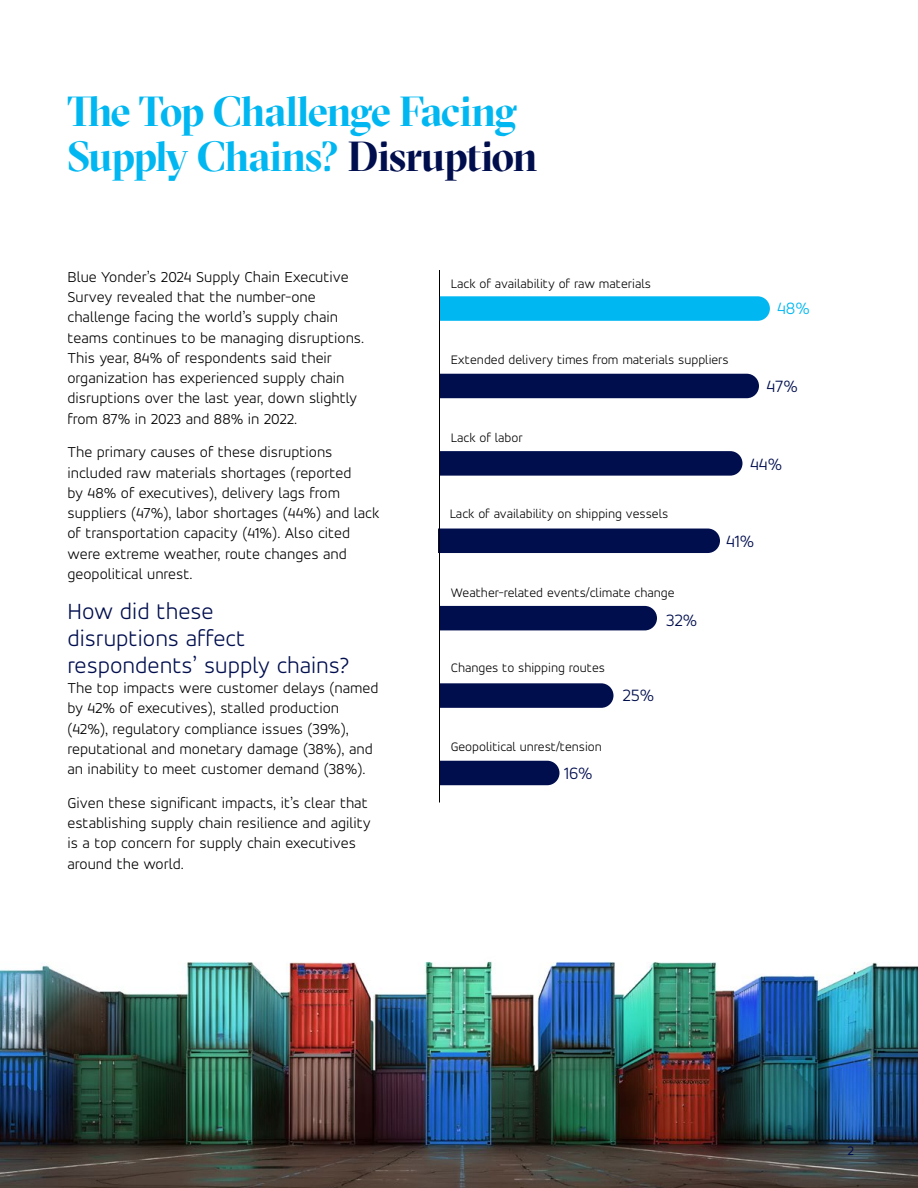
<style>
.page{position:relative;width:918px;height:1188px;background:#fff}
.page>*{position:absolute;margin:0;border:0;box-sizing:border-box;transform-origin:0 0}
.t1{font:700 42px/45px "GT Sectra Display";letter-spacing:-.03em;color:#00b7f1}
.t2{font:300 24.15px/26.8px "Accord Alternate";color:#000e4e}
.t3{font:300 18px "Accord Alternate";color:#000e4e}
.t4{font:300 18px "Accord Alternate";color:#00b7f1}
.t5{font:300 15.75px/20.2px "Accord Alternate";color:#000}
.t6{font:300 13.5px "Accord Alternate";color:#000}
.t7{font:13.5px "Accord Alternate";color:#000e4e}
.s1{color:#000e4e}
</style>
<div class="page">
<img style="left:0;top:961px;width:918px;height:227px">
<svg style="left:440px;top:451px;width:302px;height:25px;background:#061452"></svg>
<div style="left:438px;top:529px;width:282px;height:24px;background:#000e4e"></div>
<svg style="left:440px;top:296px;width:330px;height:25px;background:#06b8f1"></svg>
<div style="left:440px;top:374px;width:319px;height:24px;background:#000e4e"></div>
<div style="left:440px;top:606px;width:217px;height:24px;background:#000e4e"></div>
<svg style="left:440px;top:683px;width:174px;height:25px;background:#091654"></svg>
<div style="left:440px;top:761px;width:120px;height:24px;background:#000e4e"></div>
<hr style="left:439px;top:270px;width:1px;height:532px;background:#000">
<h1 class="t1" style="left:68px;top:89px;width:472px">The Top Challenge Facing<br>Supply Chains? <span class="s1">Disruption</span></h1>
<p class="t5" style="left:68px;top:266px;width:298px">Blue Yonder’s 2024 Supply Chain Executive Survey revealed that the number-one challenge facing the world’s supply chain teams continues to be managing disruptions.<br>This year, 84% of respondents said their organization has experienced supply chain disruptions over the last year, down slightly from 87% in 2023 and 88% in 2022.</p>
<p class="t5" style="left:68px;top:442px;width:313px">The primary causes of these disruptions included raw materials shortages (reported<br>by 48% of executives), delivery lags from suppliers (47%), labor shortages (44%) and lack of transportation capacity (41%). Also cited were extreme weather, route changes and geopolitical unrest.</p>
<h2 class="t2" style="left:68px;top:597px;width:284px">How did these<br>disruptions affect respondents’ supply chains?</h2>
<p class="t5" style="left:68px;top:678px;width:312px">The top impacts were customer delays (named by 42% of executives), stalled production (42%), regulatory compliance issues (39%), reputational and monetary damage (38%), and an inability to meet customer demand (38%).</p>
<p class="t5" style="left:68px;top:792px;width:305px">Given these significant impacts, it’s clear that establishing supply chain resilience and agility is a top concern for supply chain executives around the world.</p>
<p class="t6" style="left:451px;top:275px;width:202px">Lack of availability of raw materials</p>
<p class="t6" style="left:451px;top:352px;width:280px">Extended delivery times from materials suppliers</p>
<p class="t6" style="left:451px;top:430px;width:73px">Lack of labor</p>
<p class="t6" style="left:450px;top:506px;width:220px">Lack of availability on shipping vessels</p>
<p class="t4" style="left:777px;top:297px;width:34px">48%</p>
<p class="t3" style="left:766px;top:375px;width:33px">47%</p>
<p class="t3" style="left:750px;top:453px;width:34px">44%</p>
<p class="t6" style="left:451px;top:584px;width:225px">Weather-related events/climate change</p>
<p class="t3" style="left:666px;top:609px;width:33px">32%</p>
<p class="t6" style="left:451px;top:659px;width:156px">Changes to shipping routes</p>
<p class="t3" style="left:622px;top:685px;width:33px">25%</p>
<p class="t6" style="left:451px;top:739px;width:153px">Geopolitical unrest/tension</p>
<p class="t3" style="left:564px;top:762px;width:30px">16%</p>
<p class="t3" style="left:726px;top:530px;width:30px">41%</p>
<p class="t7" style="left:848px;top:1142px;width:8px">2</p>
</div>
